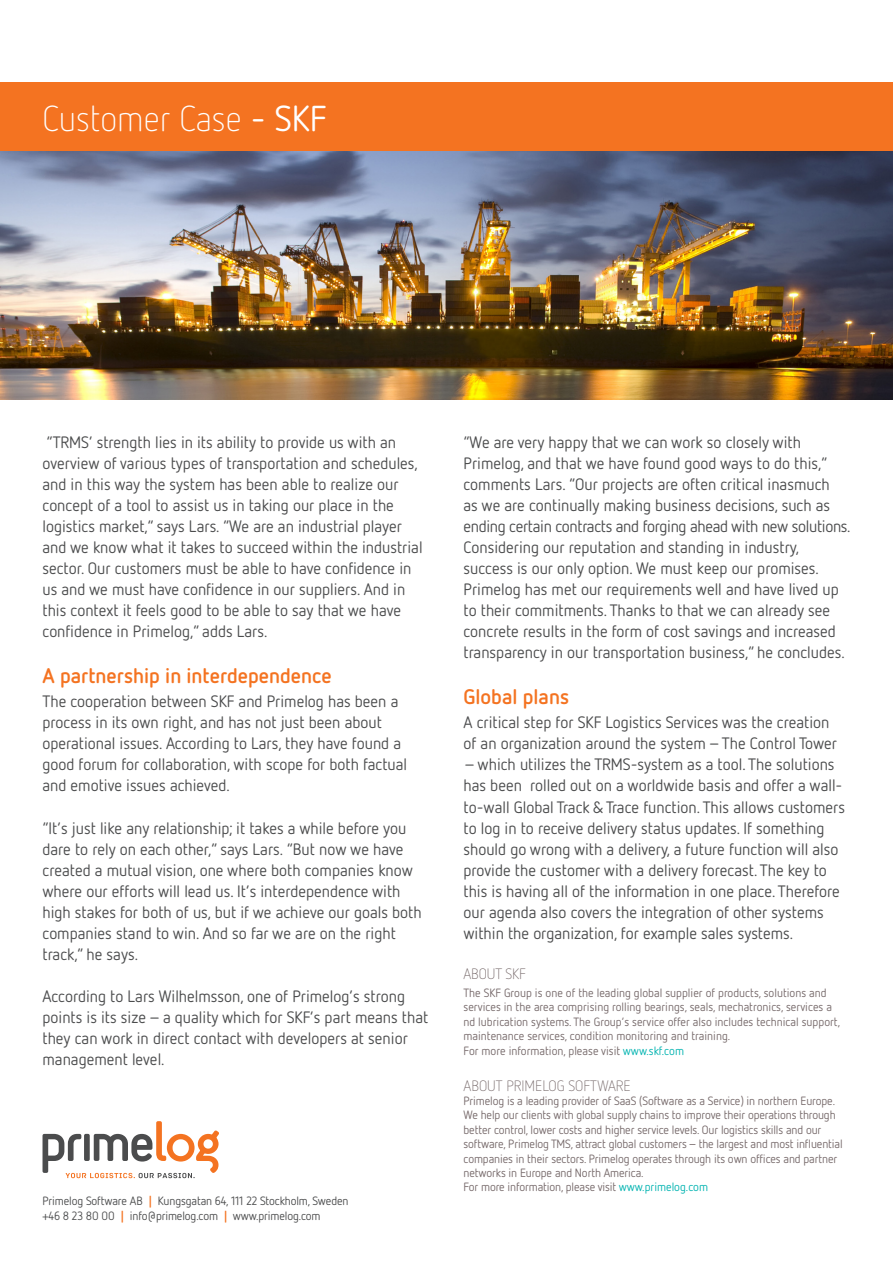
<style>
.page{position:relative;width:893px;height:1263px;background:#fff}
.page>*{position:absolute;margin:0;border:0;box-sizing:border-box;transform-origin:0 0}
.t1{font:300 36px "Netto OT";color:#fff}
.t2{font:700 21px "Netto OT";color:#f47321}
.t3{font:16.5px/21px "Netto OT";color:#4b4c4d}
.t4{font:16.5px/21px "Netto OT";letter-spacing:-.02em;color:#4b4c4d}
.t5{font:300 15px "Netto OT";color:#76696a}
.t6{font:12px/14.4px "Netto OT";letter-spacing:-.01em;color:#76696a}
.t7{font:12px "Netto OT";letter-spacing:-.01em;color:#4b4c4d}
.s1{font-weight:400}
.s2{font-weight:700;color:#f47321}
.s3{color:#00b3b0}
</style>
<div class="page">
<img style="left:0;top:151px;width:893px;height:248px">
<svg style="left:43px;top:1121px;width:176px;height:57px"></svg>
<div style="left:0;top:83px;width:893px;height:68px;background:#f47321"></div>
<p class="t1" style="left:43px;top:96px;width:285px">Customer Case <span class="s1">- SKF</span></p>
<p class="t3" style="left:47px;top:432px;width:351px">“TRMS’ strength lies in its ability to provide us with an</p>
<p class="t3" style="left:43px;top:453px;width:377px">overview of various types of transportation and schedules,</p>
<p class="t3" style="left:43px;top:474px;width:358px">and in this way the system has been able to realize our</p>
<p class="t3" style="left:43px;top:495px;width:353px">concept of a tool to assist us in taking our place in the</p>
<p class="t3" style="left:43px;top:516px;width:361px">logistics market,” says Lars. “We are an industrial player</p>
<p class="t3" style="left:43px;top:537px;width:382px">and we know what it takes to succeed within the industrial</p>
<p class="t3" style="left:43px;top:558px;width:370px">sector. Our customers must be able to have confidence in</p>
<p class="t3" style="left:43px;top:579px;width:364px">us and we must have confidence in our suppliers. And in</p>
<p class="t3" style="left:43px;top:600px;width:360px">this context it feels good to be able to say that we have</p>
<p class="t3" style="left:43px;top:621px;width:226px">confidence in Primelog,” adds Lars.</p>
<p class="t2" style="left:43px;top:663px;width:291px">A partnership in interdependence</p>
<p class="t3" style="left:43px;top:691px;width:357px">The cooperation between SKF and Primelog has been a</p>
<p class="t3" style="left:43px;top:712px;width:341px">process in its own right, and has not just been about</p>
<p class="t3" style="left:43px;top:733px;width:366px">operational issues. According to Lars, they have found a good forum for collaboration, with scope for both factual and emotive issues achieved.</p>
<p class="t3" style="left:43px;top:817px;width:365px">“It’s just like any relationship; it takes a while before you</p>
<p class="t3" style="left:43px;top:838px;width:362px">dare to rely on each other,” says Lars. “But now we have</p>
<p class="t3" style="left:43px;top:859px;width:372px">created a mutual vision, one where both companies know</p>
<p class="t3" style="left:43px;top:880px;width:360px">where our efforts will lead us. It’s interdependence with</p>
<p class="t3" style="left:43px;top:901px;width:381px">high stakes for both of us, but if we achieve our goals both</p>
<p class="t3" style="left:43px;top:922px;width:355px">companies stand to win. And so far we are on the right</p>
<p class="t3" style="left:43px;top:943px;width:97px">track,” he says.</p>
<p class="t3" style="left:43px;top:985px;width:364px">According to Lars Wilhelmsson, one of Primelog’s strong</p>
<p class="t3" style="left:43px;top:1006px;width:387px">points is its size – a quality which for SKF’s part means that</p>
<p class="t3" style="left:43px;top:1027px;width:367px">they can work in direct contact with developers at senior</p>
<p class="t3" style="left:43px;top:1048px;width:124px">management level.</p>
<p class="t7" style="left:43px;top:1194px;width:307px">Primelog Software AB <span class="s2">|</span> Kungsgatan 64, 111 22 Stockholm, Sweden</p>
<p class="t7" style="left:43px;top:1209px;width:280px">+46 8 23 80 00 <span class="s2">|</span> info@primelog.com <span class="s2">|</span> www.primelog.com</p>
<p class="t3" style="left:463px;top:432px;width:339px">“We are very happy that we can work so closely with</p>
<p class="t3" style="left:463px;top:453px;width:366px">Primelog, and that we have found good ways to do this,”</p>
<p class="t3" style="left:463px;top:474px;width:368px">comments Lars. “Our projects are often critical inasmuch</p>
<p class="t3" style="left:463px;top:495px;width:368px">as we are continually making business decisions, such as</p>
<p class="t4" style="left:463px;top:516px;width:389px">ending certain contracts and forging ahead with new solutions.<br>Considering our reputation and standing in industry,</p>
<p class="t3" style="left:463px;top:558px;width:357px">success is our only option. We must keep our promises.</p>
<p class="t3" style="left:463px;top:579px;width:377px">Primelog has met our requirements well and have lived up</p>
<p class="t3" style="left:463px;top:600px;width:368px">to their commitments. Thanks to that we can already see</p>
<p class="t3" style="left:463px;top:621px;width:374px">concrete results in the form of cost savings and increased</p>
<p class="t3" style="left:463px;top:642px;width:383px">transparency in our transportation business,” he concludes.</p>
<p class="t2" style="left:463px;top:684px;width:107px">Global plans</p>
<p class="t3" style="left:463px;top:712px;width:367px">A critical step for SKF Logistics Services was the creation</p>
<p class="t3" style="left:463px;top:733px;width:375px">of an organization around the system – The Control Tower</p>
<p class="t3" style="left:463px;top:754px;width:383px">– which utilizes the TRMS-system as a tool. The solutions has been rolled out on a worldwide basis and offer a wall&shy;to-wall Global Track &amp; Trace function. This allows customers to log in to receive delivery status updates. If something should go wrong with a delivery, a future function will also provide the customer with a delivery forecast. The key to this is having all of the information in one place. Therefore our agenda also covers the integration of other systems within the organization, for example sales systems.</p>
<p class="t5" style="left:463px;top:965px;width:64px">ABOUT SKF</p>
<p class="t6" style="left:463px;top:985px;width:370px">The SKF Group is one of the leading global supplier of products, solutions and services in the area comprising rolling bearings, seals, mechatronics, services a</p>
<p class="t6" style="left:463px;top:1014px;width:378px">nd lubrication systems. The Group’s service offer also includes technical support, maintenance services, condition monitoring and training.</p>
<p class="t6" style="left:463px;top:1043px;width:222px">For more information, please visit <span class="s3">www.skf.com</span></p>
<p class="t5" style="left:463px;top:1076px;width:169px">ABOUT PRIMELOG SOFTWARE</p>
<p class="t6" style="left:463px;top:1093px;width:381px">Primelog is a leading provider of SaaS (Software as a Service) in northern Europe.<br>We help our clients with global supply chains to improve their operations through better control, lower costs and higher service levels. Our logistics skills and our software, Primelog TMS, attract global customers – the largest and most influential companies in their sectors. Primelog operates through its own offices and partner networks in Europe and North America.</p>
<p class="t6" style="left:463px;top:1180px;width:246px">For more information, please visit <span class="s3">www.primelog.com</span></p>
</div>
